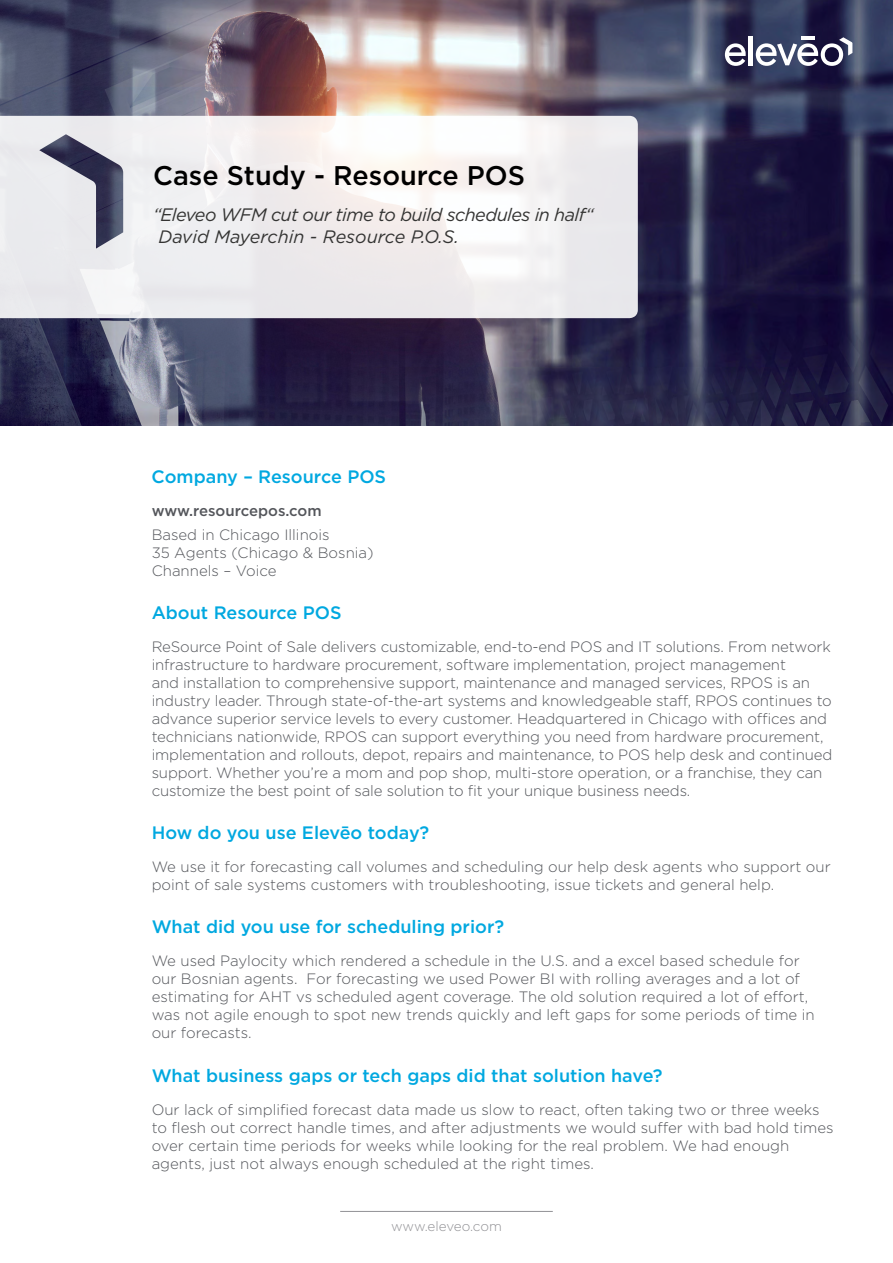
<style>
.page{position:relative;width:893px;height:1263px;background:#fff}
.page>*{position:absolute;margin:0;border:0;box-sizing:border-box;transform-origin:0 0}
.t1{font:500 27px "Gotham";color:#000}
.t2{font:500 18px "Gotham";color:#00a8e0}
.t3{font:italic 18px/21.6px "Gotham";letter-spacing:-.03em;color:#343433}
.t4{font:300 15px/18px "Gotham";letter-spacing:-.01em;color:#54565b}
.t5{font:500 15px "Gotham";color:#54565b}
.t6{font:300 13.5px "Gotham";letter-spacing:-.01em;color:#919195}
</style>
<div class="page">
<img style="left:0;top:0;width:893px;height:425px">
<svg style="left:0;top:116px;width:638px;height:202px;fill:#eeecee"></svg>
<hr style="left:802px;top:36px;width:13px;height:4px;background:#fff">
<svg style="left:725px;top:43px;width:21px;height:23px"></svg>
<hr style="left:749px;top:36px;width:4px;height:29px;background:#fff">
<svg style="left:756px;top:37px;width:96px;height:29px"></svg>
<hr style="left:340px;top:1211px;width:213px;height:1px;background:#919195">
<h1 class="t1" style="left:153px;top:158px;width:373px">Case Study - Resource POS</h1>
<p class="t3" style="left:153px;top:204px;width:442px">“Eleveo WFM cut our time to build schedules in half“<br>David Mayerchin - Resource P.O.S.</p>
<p class="t2" style="left:152px;top:464px;width:236px">Company – Resource POS</p>
<p class="t5" style="left:152px;top:500px;width:172px">www.resourcepos.com</p>
<p class="t4" style="left:152px;top:525px;width:223px">Based in Chicago Illinois<br>35 Agents (Chicago &amp; Bosnia)<br>Channels – Voice</p>
<p class="t2" style="left:152px;top:601px;width:191px">About Resource POS</p>
<p class="t4" style="left:152px;top:637px;width:682px">ReSource Point of Sale delivers customizable, end-to-end POS and IT solutions. From network infrastructure to hardware procurement, software implementation, project management<br>and installation to comprehensive support, maintenance and managed services, RPOS is an industry leader. Through state-of-the-art systems and knowledgeable staff, RPOS continues to advance superior service levels to every customer. Headquartered in Chicago with offices and technicians nationwide, RPOS can support everything you need from hardware procurement, implementation and rollouts, depot, repairs and maintenance, to POS help desk and continued support. Whether you’re a mom and pop shop, multi-store operation, or a franchise, they can customize the best point of sale solution to fit your unique business needs.</p>
<p class="t2" style="left:152px;top:821px;width:279px">How do you use Elevēo today?</p>
<p class="t4" style="left:152px;top:857px;width:681px">We use it for forecasting call volumes and scheduling our help desk agents who support our point of sale systems customers with troubleshooting, issue tickets and general help.</p>
<p class="t2" style="left:152px;top:915px;width:354px">What did you use for scheduling prior?</p>
<p class="t4" style="left:152px;top:951px;width:665px">We used Paylocity which rendered a schedule in the U.S. and a excel based schedule for our Bosnian agents. For forecasting we used Power BI with rolling averages and a lot of estimating for AHT vs scheduled agent coverage. The old solution required a lot of effort, was not agile enough to spot new trends quickly and left gaps for some periods of time in our forecasts.</p>
<p class="t2" style="left:152px;top:1063px;width:512px">What business gaps or tech gaps did that solution have?</p>
<p class="t4" style="left:152px;top:1100px;width:683px">Our lack of simplified forecast data made us slow to react, often taking two or three weeks to flesh out correct handle times, and after adjustments we would suffer with bad hold times over certain time periods for weeks while looking for the real problem. We had enough agents, just not always enough scheduled at the right times.</p>
<p class="t6" style="left:391px;top:1217px;width:112px">www.eleveo.com</p>
</div>
